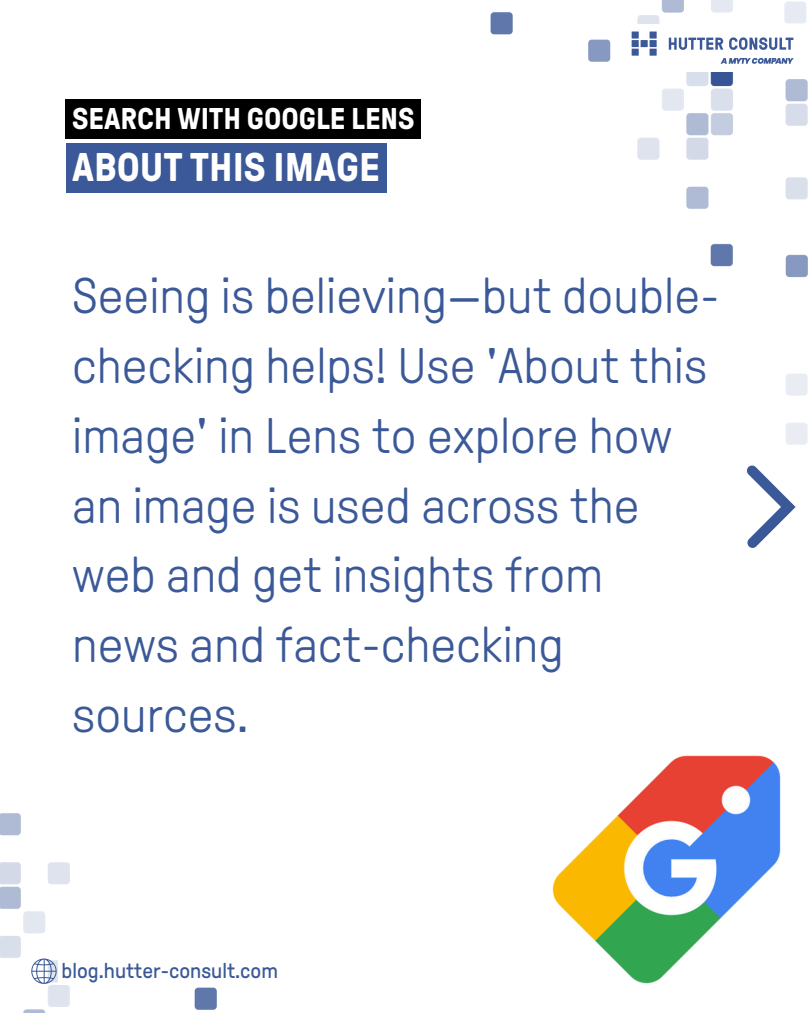
<style>
.page{position:relative;width:810px;height:1013px;background:#fff}
.page>*{position:absolute;margin:0;border:0;box-sizing:border-box;transform-origin:0 0}
.t1{font:300 50px/69.8px "GT Pressura";color:#3b5998}
.t2{font:700 40px "GT Pressura";color:#fff}
.t3{font:700 30px "GT Pressura";color:#fff}
.t4{font:21.3px "GT Pressura";color:#3b5998}
</style>
<div class="page">
<img style="left:0;top:813px;width:217px;height:199px">
<img style="left:490px;top:0;width:318px;height:445px">
<svg style="left:747px;top:465px;width:49px;height:82px"></svg>
<div style="left:632px;top:24px;width:178px;height:48px;background:#fff"></div>
<svg style="left:632px;top:32px;width:25px;height:24px"></svg>
<div style="left:650px;top:32px;width:7px;height:7px;background:#3b5998"></div>
<svg style="left:669px;top:38px;width:54px;height:12px"></svg>
<svg style="left:729px;top:37px;width:64px;height:13px"></svg>
<svg style="left:721px;top:58px;width:73px;height:6px"></svg>
<svg style="left:31px;top:958px;width:26px;height:25px"></svg>
<div style="left:58px;top:957px;width:223px;height:27px;background:#fff"></div>
<div style="left:65px;top:99px;width:356px;height:40px;background:#000"></div>
<div style="left:66px;top:143px;width:320px;height:50px;background:#3b5998"></div>
<img style="left:552px;top:755px;width:229px;height:229px">
<h3 class="t3" style="left:72px;top:102px;width:344px">SEARCH WITH GOOGLE LENS</h3>
<h2 class="t2" style="left:72px;top:146px;width:309px">ABOUT THIS IMAGE</h2>
<p class="t1" style="left:72px;top:262px;width:649px">Seeing is believing—but double&shy;checking helps! Use 'About this image' in Lens to explore how an image is used across the web and get insights from news and fact-checking sources.</p>
<p class="t4" style="left:62px;top:958px;width:218px">blog.hutter-consult.com</p>
</div>
